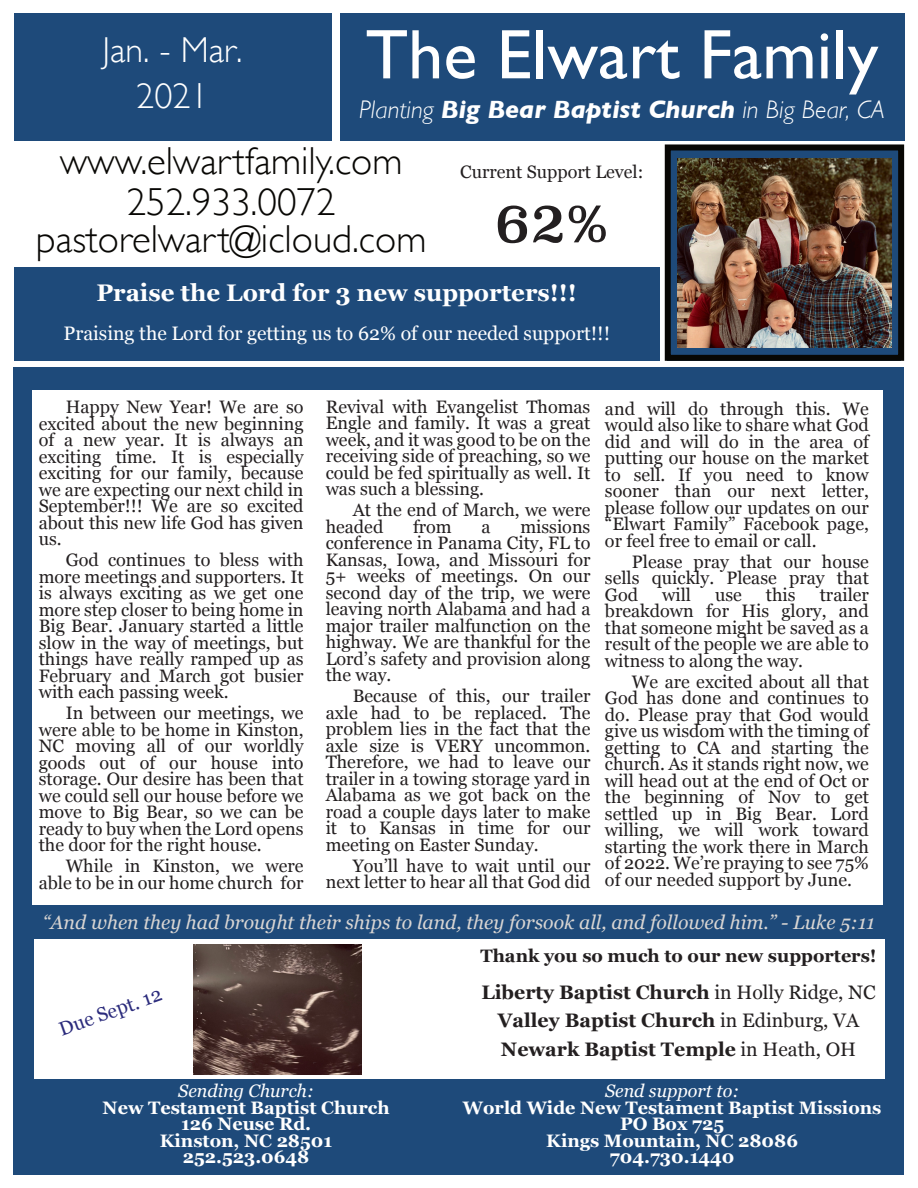
<style>
.page{position:relative;width:918px;height:1188px;background:#fff}
.page>*{position:absolute;margin:0;border:0;box-sizing:border-box;transform-origin:0 0}
.t1{font:70.5px "Gill Sans";color:#fff}
.t2{font:54px "Superclarendon";color:#231f20}
.t3{font:300 39px/41.5px "Gill Sans";color:#080704;text-align:center}
.t4{font:300 36.3px "Gill Sans";color:#fff}
.t5{font:300 36px "Gill Sans";color:#fff}
.t6{font:italic 300 25.5px "Gill Sans";color:#fff}
.t7{font:700 24px "Georgia";color:#fff}
.t8{font:700 19.5px/28.5px "Georgia";color:#231f20;text-align:center}
.t9{font:italic 19.5px "Georgia";color:#d8d5d3}
.t10{font:19.5px "Georgia";color:#fff}
.t11{font:19.5px "Georgia";color:#2b2b7c}
.t12{font:18px/16.5px "Georgia";color:#231f20;text-align:justify}
.t13{font:700 18px/16.5px "Georgia";color:#fff;text-align:center}
.t14{font:700 18px "Georgia";color:#231f20}
.t15{font:italic 18px "Georgia";color:#fff}
.s1{font-weight:700}
.s2{font-weight:400}
</style>
<div class="page">
<div style="left:14px;top:367px;width:890px;height:807px;background:#1e4a7a"></div>
<div style="left:340px;top:13px;width:564px;height:128px;background:#1e4a7a"></div>
<div style="left:668px;top:150px;width:233px;height:211px;background:#1e4a7a"></div>
<div style="left:665px;top:144px;width:239px;height:217px;border:6px solid #080704"></div>
<div style="left:14px;top:13px;width:317px;height:128px;background:#1e4a7a"></div>
<div style="left:14px;top:267px;width:646px;height:94px;background:#1e4a7a"></div>
<div style="left:32px;top:390px;width:851px;height:515px;background:#fff"></div>
<div style="left:34px;top:940px;width:851px;height:139px;background:#fff"></div>
<img style="left:678px;top:158px;width:213px;height:189px">
<img style="left:193px;top:944px;width:169px;height:131px">
<h1 class="t1" style="left:366px;top:30px;width:514px">The Elwart Family</h1>
<h3 class="t6" style="left:359px;top:101px;width:528px">Planting <span class="s1">Big Bear Baptist Church</span> in Big Bear, CA</h3>
<h3 class="t3" style="left:60px;top:144px;width:344px">www.elwartfamily.com<br>252.933.0072</h3>
<h3 class="t3" style="left:36px;top:222px;width:392px">pastorelwart@icloud.com</h3>
<h3 class="t5" style="left:103px;top:37px;width:141px">Jan. - Mar.</h3>
<h3 class="t4" style="left:136px;top:83px;width:74px">2021</h3>
<p class="t12" style="left:460px;top:165px;width:185px">Current Support Level:</p>
<h2 class="t2" style="left:495px;top:201px;width:115px">62%</h2>
<h3 class="t7" style="left:96px;top:283px;width:482px">Praise the Lord for 3 new supporters!!!</h3>
<p class="t10" style="left:64px;top:326px;width:548px">Praising the Lord for getting us to 62% of our needed support!!!</p>
<p class="t12" style="left:39px;top:400px;width:266px;text-indent:27px">Happy New Year! We are so excited about the new beginning of a new year. It is always an exciting time. It is especially exciting for our family, because we are expecting our next child in September!!! We are so excited about this new life God has given us.</p>
<p class="t12" style="left:39px;top:553px;width:266px;text-indent:27px">God continues to bless with more meetings and supporters. It is always exciting as we get one more step closer to being home in Big Bear. January started a little slow in the way of meetings, but things have really ramped up as February and March got busier with each passing week.</p>
<p class="t12" style="left:39px;top:706px;width:266px;text-indent:27px">In between our meetings, we were able to be home in Kinston, NC moving all of our worldly goods out of our house into storage. Our desire has been that we could sell our house before we move to Big Bear, so we can be ready to buy when the Lord opens the door for the right house.</p>
<p class="t12" style="left:39px;top:859px;width:266px;text-align:right">While in Kinston, we were able to be in our home church for</p>
<p class="t12" style="left:326px;top:400px;width:266px">Revival with Evangelist Thomas Engle and family. It was a great week, and it was good to be on the receiving side of preaching, so we could be fed spiritually as well. It was such a blessing.</p>
<p class="t12" style="left:326px;top:503px;width:266px;text-indent:27px">At the end of March, we were headed</p>
<p class="t12" style="left:413px;top:520px;width:40px">from</p>
<p class="t12" style="left:482px;top:520px;width:11px">a</p>
<p class="t12" style="left:326px;top:520px;width:266px;text-indent:195px">missions conference in Panama City, FL to Kansas, Iowa, and Missouri for 5+ weeks of meetings. On our second day of the trip, we were leaving north Alabama and had a major trailer malfunction on the highway. We are thankful for the Lord’s safety and provision along the way.</p>
<p class="t12" style="left:326px;top:689px;width:266px;text-indent:27px">Because of this, our trailer axle had to be replaced. The problem lies in the fact that the axle size is VERY uncommon.<br>Therefore, we had to leave our trailer in a towing storage yard in Alabama as we got back on the road a couple days later to make it to Kansas in time for our meeting on Easter Sunday.</p>
<p class="t12" style="left:326px;top:859px;width:266px;text-align:right">You’ll have to wait until our next letter to hear all that God did</p>
<p class="t12" style="left:605px;top:402px;width:265px">and will do through this. We would also like to share what God did and will do in the area of putting our house on the market to sell. If you need to know sooner than our next letter, please follow our updates on our “Elwart Family” Facebook page, or feel free to email or call.</p>
<p class="t12" style="left:605px;top:555px;width:265px;text-indent:27px">Please pray that our house sells quickly. Please pray that God</p>
<p class="t12" style="left:605px;top:588px;width:265px;text-indent:215px">trailer breakdown for His glory, and that someone might be saved as a result of the people we are able to witness to along the way.</p>
<p class="t12" style="left:605px;top:675px;width:265px;text-indent:27px">We are excited about all that God has done and continues to do. Please pray that God would give us wisdom with the timing of getting to CA and starting the church. As it stands right now, we will head out at the end of Oct or the beginning of Nov to get settled up in Big Bear. Lord willing, we will work toward starting the work there in March of 2022. We’re praying to see 75% of our needed support by June.</p>
<p class="t12" style="left:662px;top:588px;width:30px">will</p>
<p class="t12" style="left:715px;top:588px;width:28px">use</p>
<p class="t12" style="left:766px;top:588px;width:31px">this</p>
<p class="t9" style="left:43px;top:914px;width:833px">“And when they had brought their ships to land, they forsook all, and followed him.” - Luke 5:11</p>
<p class="t11" style="left:57px;top:1021px;width:109px;rotate:-19deg">Due Sept. 12</p>
<p class="t15" style="left:178px;top:1084px;width:137px">Sending Church:</p>
<p class="t13" style="left:103px;top:1101px;width:289px">New Testament Baptist Church<br>126 Neuse Rd.<br>Kinston, NC 28501<br>252.523.0648</p>
<p class="t14" style="left:480px;top:948px;width:398px">Thank you so much to our new supporters!</p>
<p class="t8" style="left:481px;top:979px;width:396px">Liberty Baptist Church <span class="s2">in Holly Ridge, NC<br></span>Valley Baptist Church <span class="s2">in Edinburg, VA<br></span>Newark Baptist Temple <span class="s2">in Heath, OH</span></p>
<p class="t15" style="left:605px;top:1084px;width:136px">Send support to:</p>
<p class="t13" style="left:463px;top:1101px;width:420px">World Wide New Testament Baptist Missions<br>PO Box 725<br>Kings Mountain, NC 28086<br>704.730.1440</p>
</div>
